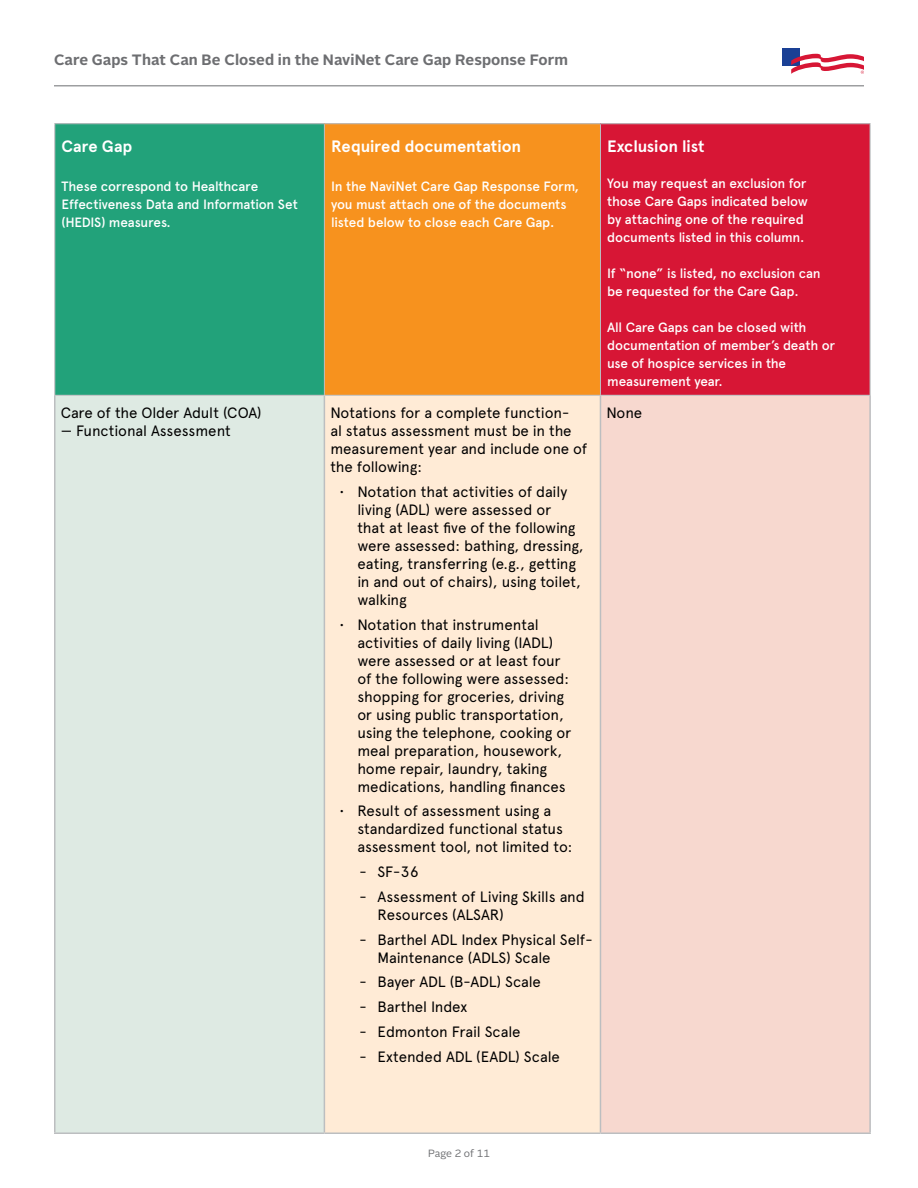
<style>
.page{position:relative;width:918px;height:1188px;background:#fff}
.page>*{position:absolute;margin:0;border:0;box-sizing:border-box;transform-origin:0 0}
.t1{font:700 16.5px "Apercu Pro";letter-spacing:-.005em;color:#fff}
.Body_Copy{font:15px/18px "Apercu Pro";letter-spacing:-.01em;color:#000}
.t2{font:700 15px "Alright Sans";letter-spacing:.005em;color:#6d6e71}
.t3{font:500 13.5px/18px "Apercu Pro";letter-spacing:-.015em;color:#fff}
.t4{font:10.5px "Alright Sans";letter-spacing:-.005em;color:#6d6e71}
</style>
<div class="page">
<hr style="left:54px;top:86px;width:810px;height:1px;background:#6d6e71">
<div style="left:783px;top:48px;width:17px;height:17px;background:#1a4095"></div>
<svg style="left:791px;top:54px;width:73px;height:20px"></svg>
<div style="left:55px;top:124px;width:269px;height:271px;background:#22a27a"></div>
<div style="left:324px;top:124px;width:276px;height:271px;background:#f7921e"></div>
<div style="left:600px;top:124px;width:270px;height:271px;background:#d71635"></div>
<div style="left:55px;top:395px;width:269px;height:738px;background:#deeae3"></div>
<div style="left:324px;top:395px;width:276px;height:738px;background:#ffebd6"></div>
<div style="left:600px;top:395px;width:270px;height:738px;background:#f7d8cf"></div>
<hr style="left:54px;top:396px;width:2px;height:736px;background:#bcbec0">
<hr style="left:324px;top:396px;width:1px;height:736px;background:#bcbec0">
<hr style="left:600px;top:396px;width:1px;height:736px;background:#bcbec0">
<hr style="left:869px;top:396px;width:2px;height:736px;background:#bcbec0">
<hr style="left:54px;top:1132px;width:270px;height:2px;background:#bcbec0">
<hr style="left:324px;top:1132px;width:276px;height:2px;background:#bcbec0">
<hr style="left:600px;top:1132px;width:271px;height:2px;background:#bcbec0">
<hr style="left:54px;top:123px;width:270px;height:1px;background:#bcbec0">
<hr style="left:54px;top:124px;width:1px;height:271px;background:#bcbec0">
<hr style="left:324px;top:123px;width:276px;height:1px;background:#bcbec0">
<hr style="left:600px;top:123px;width:271px;height:1px;background:#bcbec0">
<hr style="left:870px;top:124px;width:1px;height:271px;background:#bcbec0">
<hr style="left:324px;top:124px;width:1px;height:271px;background:#bcbec0">
<hr style="left:600px;top:124px;width:1px;height:271px;background:#bcbec0">
<hr style="left:54px;top:395px;width:270px;height:1px;background:#bcbec0">
<hr style="left:324px;top:395px;width:276px;height:1px;background:#bcbec0">
<hr style="left:600px;top:395px;width:271px;height:1px;background:#bcbec0">
<p class="t2" style="left:54px;top:50px;width:515px">Care Gaps That Can Be Closed in the NaviNet Care Gap Response Form</p>
<p class="t1" style="left:62px;top:134px;width:72px">Care Gap</p>
<p class="t3" style="left:62px;top:176px;width:238px">These correspond to Healthcare<br>Effectiveness Data and Information Set (HEDIS) measures.</p>
<p class="Body_Copy" style="left:61px;top:403px;width:202px">Care of the Older Adult (COA)</p>
<p class="Body_Copy" style="left:61px;top:421px;width:172px">— Functional Assessment</p>
<p class="t1" style="left:331px;top:134px;width:192px">Required documentation</p>
<p class="t3" style="left:331px;top:176px;width:250px">In the NaviNet Care Gap Response Form, you must attach one of the documents listed below to close each Care Gap.</p>
<p class="Body_Copy" style="left:330px;top:403px;width:258px">Notations for a complete function-<br>al status assessment must be in the measurement year and include one of the following:</p>
<p class="Body_Copy" style="left:357px;top:481px;width:228px;text-indent:-18px">• Notation that activities of daily living (ADL) were assessed or<br>that at least five of the following were assessed: bathing, dressing, eating, transferring (e.g., getting in and out of chairs), using toilet, walking</p>
<p class="Body_Copy" style="left:357px;top:614px;width:215px;text-indent:-18px">• Notation that instrumental activities of daily living (IADL) were assessed or at least four of the following were assessed: shopping for groceries, driving or using public transportation, using the telephone, cooking or meal preparation, housework, home repair, laundry, taking medications, handling finances</p>
<p class="Body_Copy" style="left:357px;top:801px;width:217px;text-indent:-18px">• Result of assessment using a standardized functional status assessment tool, not limited to:</p>
<p class="Body_Copy" style="left:360px;top:862px;width:61px">- SF-36</p>
<p class="Body_Copy" style="left:378px;top:886px;width:209px;text-indent:-18px">- Assessment of Living Skills and<br>Resources (ALSAR)</p>
<p class="Body_Copy" style="left:378px;top:929px;width:216px;text-indent:-18px">- Barthel ADL Index Physical Self-<br>Maintenance (ADLS) Scale</p>
<p class="Body_Copy" style="left:360px;top:972px;width:183px">- Bayer ADL (B-ADL) Scale</p>
<p class="Body_Copy" style="left:360px;top:997px;width:109px">- Barthel Index</p>
<p class="Body_Copy" style="left:360px;top:1021px;width:162px">- Edmonton Frail Scale</p>
<p class="Body_Copy" style="left:360px;top:1046px;width:202px">- Extended ADL (EADL) Scale</p>
<p class="t1" style="left:607px;top:134px;width:99px">Exclusion list</p>
<p class="t3" style="left:607px;top:173px;width:201px">You may request an exclusion for</p>
<p class="t3" style="left:607px;top:191px;width:202px">those Care Gaps indicated below</p>
<p class="t3" style="left:607px;top:209px;width:198px">by attaching one of the required</p>
<p class="t3" style="left:607px;top:227px;width:199px">documents listed in this column.</p>
<p class="t3" style="left:607px;top:263px;width:215px">If “none” is listed, no exclusion can</p>
<p class="t3" style="left:607px;top:281px;width:193px">be requested for the Care Gap.</p>
<p class="t3" style="left:607px;top:317px;width:229px">All Care Gaps can be closed with documentation of member’s death or use of hospice services in the measurement year.</p>
<p class="Body_Copy" style="left:606px;top:403px;width:37px">None</p>
<p class="t4" style="left:428px;top:1146px;width:63px">Page 2 of 11</p>
</div>
